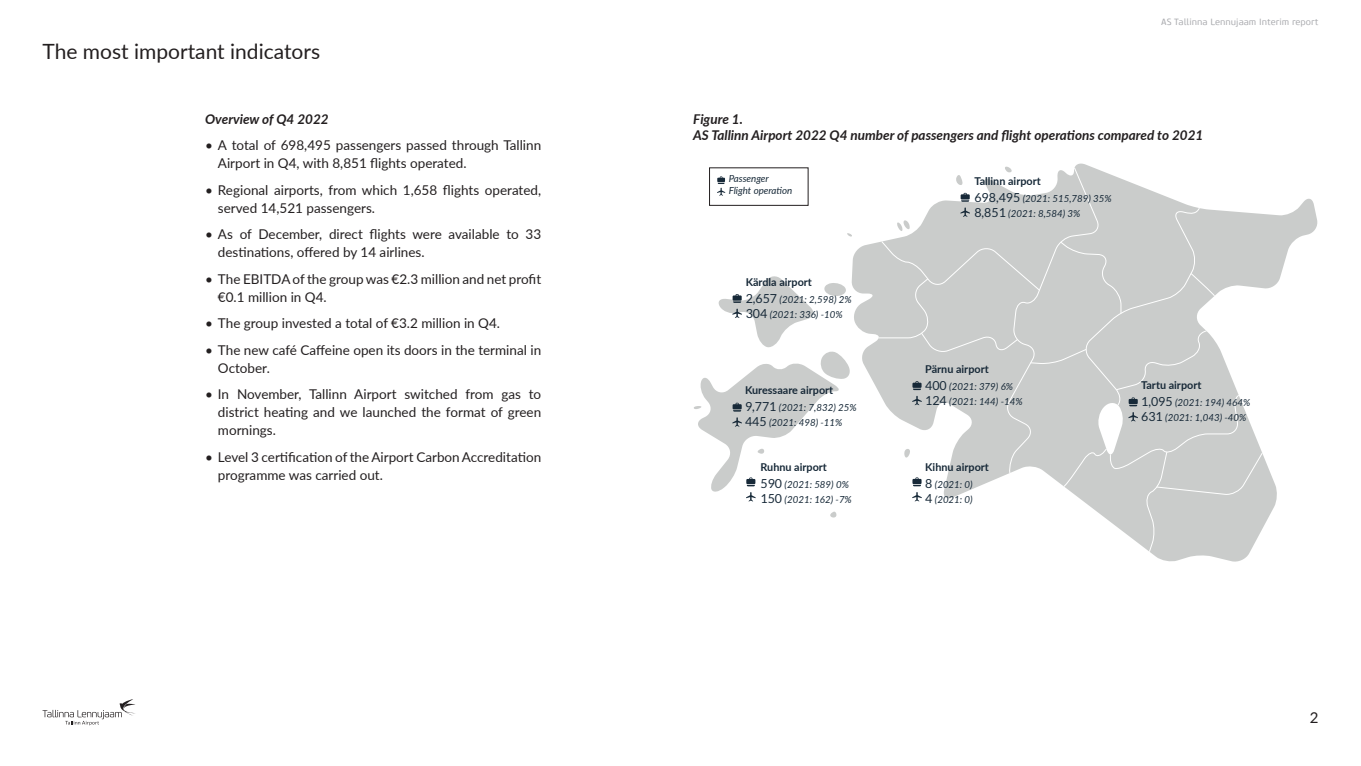
<style>
.page{position:relative;width:1361px;height:766px;background:#fff}
.page>*{position:absolute;margin:0;border:0;box-sizing:border-box;transform-origin:0 0}
._1_1{font:21px "Lato";color:#231f20}
.t1{font:15px "Lato";color:#231f20}
.t2{font:13.5px/18px "Lato";color:#231f20}
._9_bold_italic{font:italic 700 13.5px/16.2px "Lato";color:#231f20}
.t3{font:700 10.8px "Lato";color:#172938}
.t4{font:italic 9.75px/14.9px "Lato";color:#172938}
.t5{font:9px "Core Sans M45";color:#a8a9ad}
.s1{font-style:normal;font-size:12.45px}
</style>
<div class="page">
<svg style="left:43px;top:699px;width:92px;height:26px"></svg>
<svg style="left:851px;top:163px;width:467px;height:399px"></svg>
<svg style="left:830px;top:511px;width:6px;height:6px"></svg>
<svg style="left:847px;top:233px;width:5px;height:4px"></svg>
<svg style="left:717px;top:176px;width:8px;height:20px"></svg>
<svg style="left:878px;top:166px;width:385px;height:386px"></svg>
<svg style="left:694px;top:276px;width:156px;height:225px"></svg>
<p class="_1_1" style="left:43px;top:37px;width:279px">The most important indicators</p>
<p class="_9_bold_italic" style="left:205px;top:110px;width:125px">Overview of Q4 2022</p>
<p class="t2" style="left:218px;top:136px;width:325px;text-indent:-13px">• A total of 698,495 passengers passed through Tallinn<br>Airport in Q4, with 8,851 flights operated.</p>
<p class="t2" style="left:218px;top:180px;width:325px;text-indent:-13px">• Regional airports, from which 1,658 flights operated, served 14,521 passengers.</p>
<p class="t2" style="left:218px;top:225px;width:325px;text-indent:-13px">• As of December, direct flights were available to 33 destinations, offered by 14 airlines.</p>
<p class="t2" style="left:218px;top:269px;width:325px;text-indent:-13px">• The EBITDA of the group was €2.3 million and net profit €0.1 million in Q4.</p>
<p class="t2" style="left:205px;top:314px;width:296px">• The group invested a total of €3.2 million in Q4.</p>
<p class="t2" style="left:218px;top:340px;width:325px;text-indent:-13px">• The new café Caffeine open its doors in the terminal in<br>October.</p>
<p class="t2" style="left:218px;top:385px;width:325px;text-align:justify;text-indent:-13px">• In November, Tallinn Airport switched from gas to district heating and we launched the format of green mornings.</p>
<p class="t2" style="left:218px;top:447px;width:325px;text-indent:-13px">• Level 3 certification of the Airport Carbon Accreditation programme was carried out.</p>
<p class="t5" style="left:1161px;top:16px;width:159px">AS Tallinna Lennujaam Interim report</p>
<p class="_9_bold_italic" style="left:693px;top:110px;width:512px">Figure 1.<br>AS Tallinn Airport 2022 Q4 number of passengers and flight operations compared to 2021</p>
<p class="t4" style="left:729px;top:172px;width:65px;line-height:11.7px">Passenger<br>Flight operation</p>
<p class="t3" style="left:745px;top:274px;width:68px">Kärdla airport</p>
<p class="t4" style="left:745px;top:292px;width:107px"><span class="s1">2,657</span> (2021: 2,598) 2%<br><span class="s1">304</span> (2021: 336) -10%</p>
<p class="t3" style="left:745px;top:382px;width:90px">Kuressaare airport</p>
<p class="t4" style="left:745px;top:400px;width:113px"><span class="s1">9,771</span> (2021: 7,832) 25%<br><span class="s1">445</span> (2021: 498) -11%</p>
<p class="t3" style="left:760px;top:459px;width:68px">Ruhnu airport</p>
<p class="t4" style="left:760px;top:477px;width:93px"><span class="s1">590</span> (2021: 589) 0%<br><span class="s1">150</span> (2021: 162) -7%</p>
<p class="t3" style="left:974px;top:173px;width:68px">Tallinn airport</p>
<p class="t4" style="left:974px;top:190px;width:139px"><span class="s1">698,495</span> (2021: 515,789) 35%<br><span class="s1">8,851</span> (2021: 8,584) 3%</p>
<p class="t3" style="left:925px;top:361px;width:65px">Pärnu airport</p>
<p class="t4" style="left:925px;top:378px;width:99px"><span class="s1">400</span> (2021: 379) 6%<br><span class="s1">124</span> (2021: 144) -14%</p>
<p class="t3" style="left:1141px;top:377px;width:62px">Tartu airport</p>
<p class="t4" style="left:1141px;top:394px;width:110px"><span class="s1">1,095</span> (2021: 194) 464%<br><span class="s1">631</span> (2021: 1,043) -40%</p>
<p class="t3" style="left:925px;top:459px;width:65px">Kihnu airport</p>
<p class="t4" style="left:925px;top:477px;width:49px"><span class="s1">8</span> (2021: 0)<br><span class="s1">4</span> (2021: 0)</p>
<p class="t1" style="left:1309px;top:707px;width:10px">2</p>
</div>
